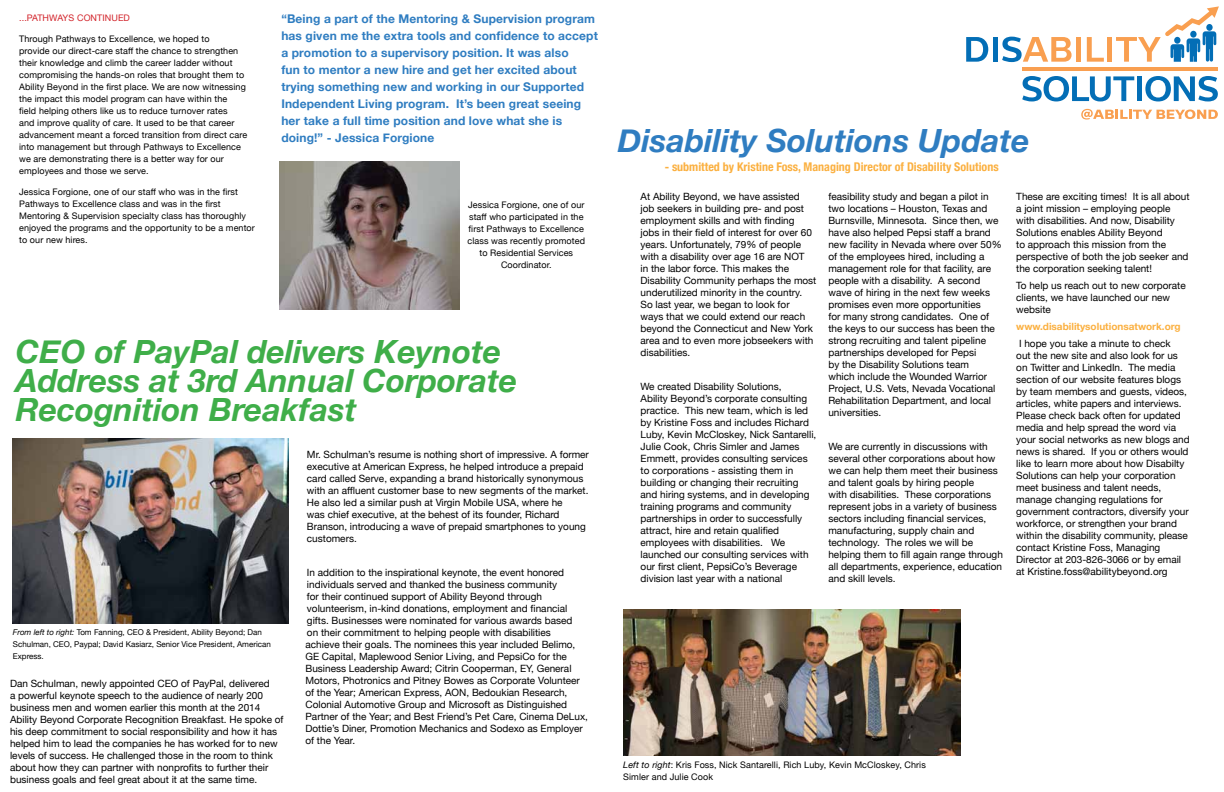
<style>
.page{position:relative;width:1224px;height:792px;background:#fff}
.page>*{position:absolute;margin:0;border:0;box-sizing:border-box;transform-origin:0 0}
.t1{font:italic 700 32px/29px "Helvetica Neue";color:#3fae49}
.t2{font:italic 700 32px "Helvetica Neue";color:#2f7dc1}
.t3{font:700 12px/17px "Helvetica Neue";letter-spacing:.01em;color:#2f7dc1}
.t4{font:700 condensed 12px "Helvetica Neue";color:#fbb040}
.t5{font:10px/12px "Helvetica Neue";color:#000}
.t6{font:700 10px "Helvetica Neue";color:#fbb040}
.t7{font:9px/12px "Helvetica Neue";letter-spacing:.01em;color:#000}
.t8{font:9px "Helvetica Neue";letter-spacing:.01em;color:#d2232a}
.t9{font:8px/12px "Helvetica Neue";color:#000}
.s1{font-style:italic}
</style>
<div class="page">
<img style="left:279px;top:161px;width:181px;height:148px">
<svg style="left:966px;top:37px;width:22px;height:25px"></svg>
<div style="left:993px;top:37px;width:5px;height:25px;background:#036eb6"></div>
<svg style="left:1002px;top:37px;width:70px;height:25px"></svg>
<div style="left:1076px;top:37px;width:5px;height:25px;background:#f99f50"></div>
<svg style="left:1087px;top:37px;width:17px;height:25px"></svg>
<hr style="left:1108px;top:37px;width:4px;height:25px;background:#f99f50">
<svg style="left:1022px;top:76px;width:112px;height:25px"></svg>
<div style="left:1137px;top:76px;width:5px;height:25px;background:#036eb6"></div>
<svg style="left:1145px;top:76px;width:73px;height:25px"></svg>
<svg style="left:1081px;top:109px;width:137px;height:10px"></svg>
<svg style="left:1116px;top:6px;width:103px;height:56px"></svg>
<hr style="left:1023px;top:67px;width:195px;height:4px;background:#f99f50">
<img style="left:13px;top:439px;width:276px;height:184px">
<img style="left:623px;top:609px;width:338px;height:146px">
<p class="t8" style="left:19px;top:10px;width:112px">...PATHWAYS CONTINUED</p>
<p class="t7" style="left:19px;top:32px;width:230px">Through Pathways to Excellence, we hoped to<br>provide our direct-care staff the chance to strengthen their knowledge and climb the career ladder without compromising the hands-on roles that brought them to Ability Beyond in the first place. We are now witnessing the impact this model program can have within the<br>field helping others like us to reduce turnover rates<br>and improve quality of care. It used to be that career advancement meant a forced transition from direct care into management but through Pathways to Excellence we are demonstrating there is a better way for our employees and those we serve.</p>
<p class="t7" style="left:19px;top:185px;width:237px">Jessica Forgione, one of our staff who was in the first Pathways to Excellence class and was in the first Mentoring &amp; Supervision specialty class has thoroughly enjoyed the programs and the opportunity to be a mentor to our new hires.</p>
<p class="t3" style="left:281px;top:9px;width:318px">“Being a part of the Mentoring &amp; Supervision program has given me the extra tools and confidence to accept a promotion to a supervisory position. It was also<br>fun to mentor a new hire and get her excited about trying something new and working in our Supported Independent Living program. It’s been great seeing her take a full time position and love what she is doing!” - Jessica Forgione</p>
<p class="t7" style="left:468px;top:198px;width:119px;text-align:center">Jessica Forgione, one of our staff who participated in the first Pathways to Excellence class was recently promoted to Residential Services<br>Coordinator.</p>
<h1 class="t1" style="left:16px;top:337px;width:503px">CEO of PayPal delivers Keynote<br>Address at 3rd Annual Corporate<br>Recognition Breakfast</h1>
<p class="t9" style="left:13px;top:626px;width:259px"><span class="s1">From left to right:</span> Tom Fanning, CEO &amp; President, Ability Beyond; Dan<br>Schulman, CEO, Paypal; David Kasiarz, Senior Vice President, American<br>Express.</p>
<p class="t5" style="left:10px;top:677px;width:275px">Dan Schulman, newly appointed CEO of PayPal, delivered<br>a powerful keynote speech to the audience of nearly 200 business men and women earlier this month at the 2014<br>Ability Beyond Corporate Recognition Breakfast. He spoke of his deep commitment to social responsibility and how it has helped him to lead the companies he has worked for to new levels of success. He challenged those in the room to think about how they can partner with nonprofits to further their business goals and feel great about it at the same time.</p>
<p class="t5" style="left:307px;top:448px;width:284px">Mr. Schulman’s resume is nothing short of impressive. A former executive at American Express, he helped introduce a prepaid card called Serve, expanding a brand historically synonymous with an affluent customer base to new segments of the market.<br>He also led a similar push at Virgin Mobile USA, where he<br>was chief executive, at the behest of its founder, Richard Branson, introducing a wave of prepaid smartphones to young customers.</p>
<p class="t5" style="left:306px;top:566px;width:284px">In addition to the inspirational keynote, the event honored individuals served and thanked the business community<br>for their continued support of Ability Beyond through volunteerism, in-kind donations, employment and financial gifts. Businesses were nominated for various awards based<br>on their commitment to helping people with disabilities<br>achieve their goals. The nominees this year included Belimo, GE Capital, Maplewood Senior Living, and PepsiCo for the Business Leadership Award; Citrin Cooperman, EY, General Motors, Photronics and Pitney Bowes as Corporate Volunteer of the Year; American Express, AON, Bedoukian Research, Colonial Automotive Group and Microsoft as Distinguished Partner of the Year; and Best Friend’s Pet Care, Cinema DeLux, Dottie’s Diner, Promotion Mechanics and Sodexo as Employer of the Year.</p>
<h1 class="t2" style="left:618px;top:114px;width:413px">Disability Solutions Update</h1>
<p class="t4" style="left:665px;top:157px;width:336px">- submitted by Kristine Foss, Managing Director of Disability Solutions</p>
<p class="t5" style="left:641px;top:189px;width:177px">At Ability Beyond, we have assisted<br>job seekers in building pre- and post employment skills and with finding<br>jobs in their field of interest for over 60 years. Unfortunately, 79% of people with a disability over age 16 are NOT<br>in the labor force. This makes the Disability Community perhaps the most underutilized minority in the country.<br>So last year, we began to look for<br>ways that we could extend our reach beyond the Connecticut and New York area and to even more jobseekers with disabilities.</p>
<p class="t5" style="left:641px;top:379px;width:177px">We created Disability Solutions,<br>Ability Beyond’s corporate consulting practice. This new team, which is led by Kristine Foss and includes Richard Luby, Kevin McCloskey, Nick Santarelli, Julie Cook, Chris Simler and James Emmett, provides consulting services to corporations - assisting them in building or changing their recruiting and hiring systems, and in developing training programs and community partnerships in order to successfully attract, hire and retain qualified employees with disabilities. We launched our consulting services with our first client, PepsiCo’s Beverage division last year with a national</p>
<p class="t5" style="left:828px;top:189px;width:175px">feasibility study and began a pilot in two locations – Houston, Texas and Burnsville, Minnesota. Since then, we have also helped Pepsi staff a brand new facility in Nevada where over 50% of the employees hired, including a management role for that facility, are people with a disability. A second wave of hiring in the next few weeks promises even more opportunities<br>for many strong candidates. One of the keys to our success has been the strong recruiting and talent pipeline partnerships developed for Pepsi<br>by the Disability Solutions team<br>which include the Wounded Warrior Project, U.S. Vets, Nevada Vocational Rehabilitation Department, and local universities.</p>
<p class="t5" style="left:828px;top:439px;width:176px">We are currently in discussions with several other corporations about how we can help them meet their business and talent goals by hiring people<br>with disabilities. These corporations represent jobs in a variety of business sectors including financial services, manufacturing, supply chain and technology. The roles we will be helping them to fill again range through all departments, experience, education and skill levels.</p>
<p class="t5" style="left:1016px;top:189px;width:175px">These are exciting times! It is all about a joint mission – employing people with disabilities. And now, Disability Solutions enables Ability Beyond<br>to approach this mission from the perspective of both the job seeker and the corporation seeking talent!</p>
<p class="t5" style="left:1016px;top:278px;width:171px">To help us reach out to new corporate clients, we have launched our new website</p>
<p class="t6" style="left:1016px;top:317px;width:166px">www.disabilitysolutionsatwork.org</p>
<p class="t5" style="left:1016px;top:336px;width:175px">I hope you take a minute to check<br>out the new site and also look for us on Twitter and LinkedIn. The media section of our website features blogs by team members and guests, videos, articles, white papers and interviews.<br>Please check back often for updated media and help spread the word via your social networks as new blogs and news is shared. If you or others would like to learn more about how Disabilty Solutions can help your corporation meet business and talent needs, manage changing regulations for government contractors, diversify your workforce, or strengthen your brand within the disability community, please contact Kristine Foss, Managing Director at 203-826-3066 or by email at Kristine.foss@abilitybeyond.org</p>
<p class="t7" style="left:623px;top:759px;width:304px"><span class="s1">Left to right</span>: Kris Foss, Nick Santarelli, Rich Luby, Kevin McCloskey, Chris<br>Simler and Julie Cook</p>
</div>
